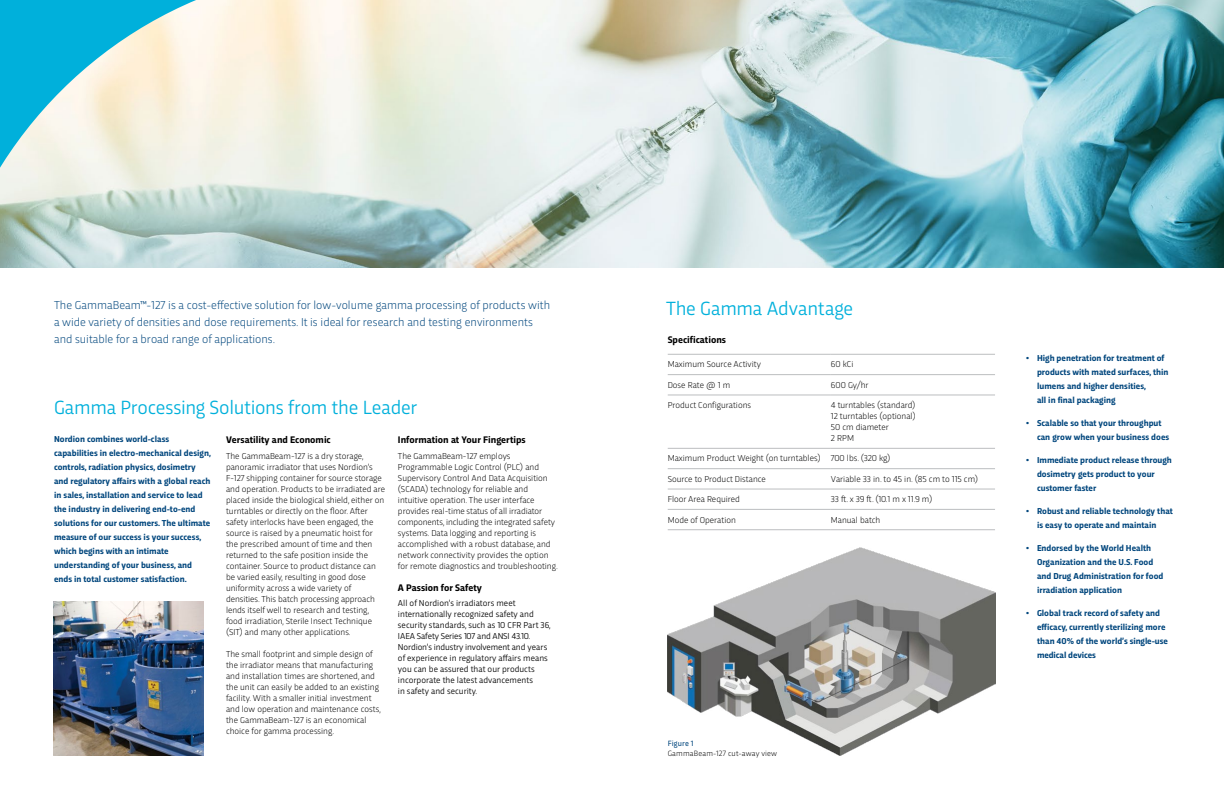
<style>
.page{position:relative;width:1224px;height:792px;background:#fff}
.page>*{position:absolute;margin:0;border:0;box-sizing:border-box;transform-origin:0 0}
.t1{font:20px "Trasandina";letter-spacing:-.01em;color:#00b0db}
.t2{font:300 12px/17px "Trasandina";color:#00467d}
.t3{font:700 10px "Trasandina";color:#000}
.t4{font:300 9px/11px "Trasandina";color:#000}
.t5{font:700 9px/14px "Trasandina";color:#00467d}
.t6{font:9px/11px "Trasandina";color:#000}
.t7{font:300 8px "Trasandina";letter-spacing:.025em;color:#000}
.t8{font:8px "Trasandina";letter-spacing:.015em;color:#00467d}
</style>
<div class="page">
<img style="left:668px;top:548px;width:327px;height:208px">
<img style="left:53px;top:602px;width:150px;height:154px">
<hr style="left:668px;top:354px;width:163px;height:1px;background:#bcbec0">
<hr style="left:831px;top:354px;width:164px;height:1px;background:#bcbec0">
<hr style="left:668px;top:374px;width:163px;height:1px;background:#bcbec0">
<hr style="left:831px;top:374px;width:164px;height:1px;background:#bcbec0">
<hr style="left:668px;top:395px;width:163px;height:1px;background:#bcbec0">
<hr style="left:831px;top:395px;width:164px;height:1px;background:#bcbec0">
<hr style="left:668px;top:448px;width:163px;height:1px;background:#bcbec0">
<hr style="left:831px;top:448px;width:164px;height:1px;background:#bcbec0">
<hr style="left:668px;top:468px;width:163px;height:1px;background:#bcbec0">
<hr style="left:831px;top:468px;width:164px;height:1px;background:#bcbec0">
<hr style="left:668px;top:489px;width:163px;height:1px;background:#bcbec0">
<hr style="left:831px;top:489px;width:164px;height:1px;background:#bcbec0">
<hr style="left:668px;top:509px;width:163px;height:1px;background:#bcbec0">
<hr style="left:831px;top:509px;width:164px;height:1px;background:#bcbec0">
<hr style="left:668px;top:530px;width:163px;height:1px;background:#bcbec0">
<hr style="left:831px;top:530px;width:164px;height:1px;background:#bcbec0">
<img style="left:0;top:0;width:1224px;height:267px">
<svg style="left:0;top:0;width:340px;height:212px;background:#c4e3df"></svg>
<p class="t2" style="left:54px;top:296px;width:498px">The GammaBeam™-127 is a cost-effective solution for low-volume gamma processing of products with a wide variety of densities and dose requirements. It is ideal for research and testing environments and suitable for a broad range of applications.</p>
<h1 class="t1" style="left:54px;top:393px;width:365px">Gamma Processing Solutions from the Leader</h1>
<p class="t5" style="left:54px;top:432px;width:158px">Nordion combines world-class capabilities in electro-mechanical design, controls, radiation physics, dosimetry and regulatory affairs with a global reach in sales, installation and service to lead the industry in delivering end-to-end solutions for our customers. The ultimate measure of our success is your success, which begins with an intimate understanding of your business, and ends in total customer satisfaction.</p>
<p class="t3" style="left:226px;top:433px;width:106px">Versatility and Economic</p>
<p class="t4" style="left:226px;top:450px;width:161px">The GammaBeam-127 is a dry storage, panoramic irradiator that uses Nordion’s F-127 shipping container for source storage and operation. Products to be irradiated are placed inside the biological shield, either on turntables or directly on the floor. After safety interlocks have been engaged, the source is raised by a pneumatic hoist for the prescribed amount of time and then returned to the safe position inside the container. Source to product distance can be varied easily, resulting in good dose uniformity across a wide variety of densities. This batch processing approach lends itself well to research and testing, food irradiation, Sterile Insect Technique (SIT) and many other applications.</p>
<p class="t4" style="left:226px;top:648px;width:156px">The small footprint and simple design of the irradiator means that manufacturing and installation times are shortened, and the unit can easily be added to an existing facility. With a smaller initial investment and low operation and maintenance costs, the GammaBeam-127 is an economical choice for gamma processing.</p>
<p class="t3" style="left:398px;top:433px;width:129px">Information at Your Fingertips</p>
<p class="t4" style="left:398px;top:450px;width:161px">The GammaBeam-127 employs Programmable Logic Control (PLC) and Supervisory Control And Data Acquisition (SCADA) technology for reliable and intuitive operation. The user interface provides real-time status of all irradiator components, including the integrated safety systems. Data logging and reporting is accomplished with a robust database, and network connectivity provides the option for remote diagnostics and troubleshooting.</p>
<p class="t3" style="left:398px;top:580px;width:85px">A Passion for Safety</p>
<p class="t6" style="left:398px;top:597px;width:154px">All of Nordion’s irradiators meet internationally recognized safety and security standards, such as 10 CFR Part 36, IAEA Safety Series 107 and ANSI 43.10.<br>Nordion’s industry involvement and years of experience in regulatory affairs means you can be assured that our products incorporate the latest advancements<br>in safety and security.</p>
<h1 class="t1" style="left:666px;top:293px;width:189px">The Gamma Advantage</h1>
<p class="t3" style="left:668px;top:332px;width:60px">Specifications</p>
<p class="t4" style="left:668px;top:358px;width:95px">Maximum Source Activity</p>
<p class="t4" style="left:831px;top:358px;width:24px">60 kCi</p>
<p class="t4" style="left:668px;top:379px;width:64px">Dose Rate @ 1 m</p>
<p class="t4" style="left:831px;top:379px;width:39px">600 Gy/hr</p>
<p class="t4" style="left:668px;top:399px;width:85px">Product Configurations</p>
<p class="t4" style="left:831px;top:399px;width:86px">4 turntables (standard)<br>12 turntables (optional)<br>50 cm diameter<br>2 RPM</p>
<p class="t4" style="left:668px;top:452px;width:224px">Maximum Product Weight (on turntables) 700 lbs. (320 kg)</p>
<p class="t4" style="left:668px;top:473px;width:100px">Source to Product Distance</p>
<p class="t4" style="left:831px;top:473px;width:149px">Variable 33 in. to 45 in. (85 cm to 115 cm)</p>
<p class="t4" style="left:668px;top:493px;width:74px">Floor Area Required</p>
<p class="t4" style="left:831px;top:493px;width:103px">33 ft. x 39 ft. (10.1 m x 11.9 m)</p>
<p class="t4" style="left:668px;top:513px;width:70px">Mode of Operation</p>
<p class="t4" style="left:831px;top:513px;width:51px">Manual batch</p>
<p class="t8" style="left:668px;top:737px;width:27px">Figure 1</p>
<p class="t7" style="left:668px;top:747px;width:111px">GammaBeam-127 cut-away view</p>
<p class="t5" style="left:1037px;top:350px;width:133px;text-indent:-11px">• High penetration for treatment of products with mated surfaces, thin lumens and higher densities,<br>all in final packaging</p>
<p class="t5" style="left:1037px;top:415px;width:134px;text-indent:-11px">• Scalable so that your throughput can grow when your business does</p>
<p class="t5" style="left:1037px;top:452px;width:136px;text-indent:-11px">• Immediate product release through dosimetry gets product to your customer faster</p>
<p class="t5" style="left:1037px;top:503px;width:137px;text-indent:-11px">• Robust and reliable technology that is easy to operate and maintain</p>
<p class="t5" style="left:1037px;top:540px;width:128px;text-indent:-11px">• Endorsed by the World Health<br>Organization and the U.S. Food and Drug Administration for food irradiation application</p>
<p class="t5" style="left:1037px;top:605px;width:132px;text-indent:-11px">• Global track record of safety and efficacy, currently sterilizing more than 40% of the world’s single-use medical devices</p>
</div>
